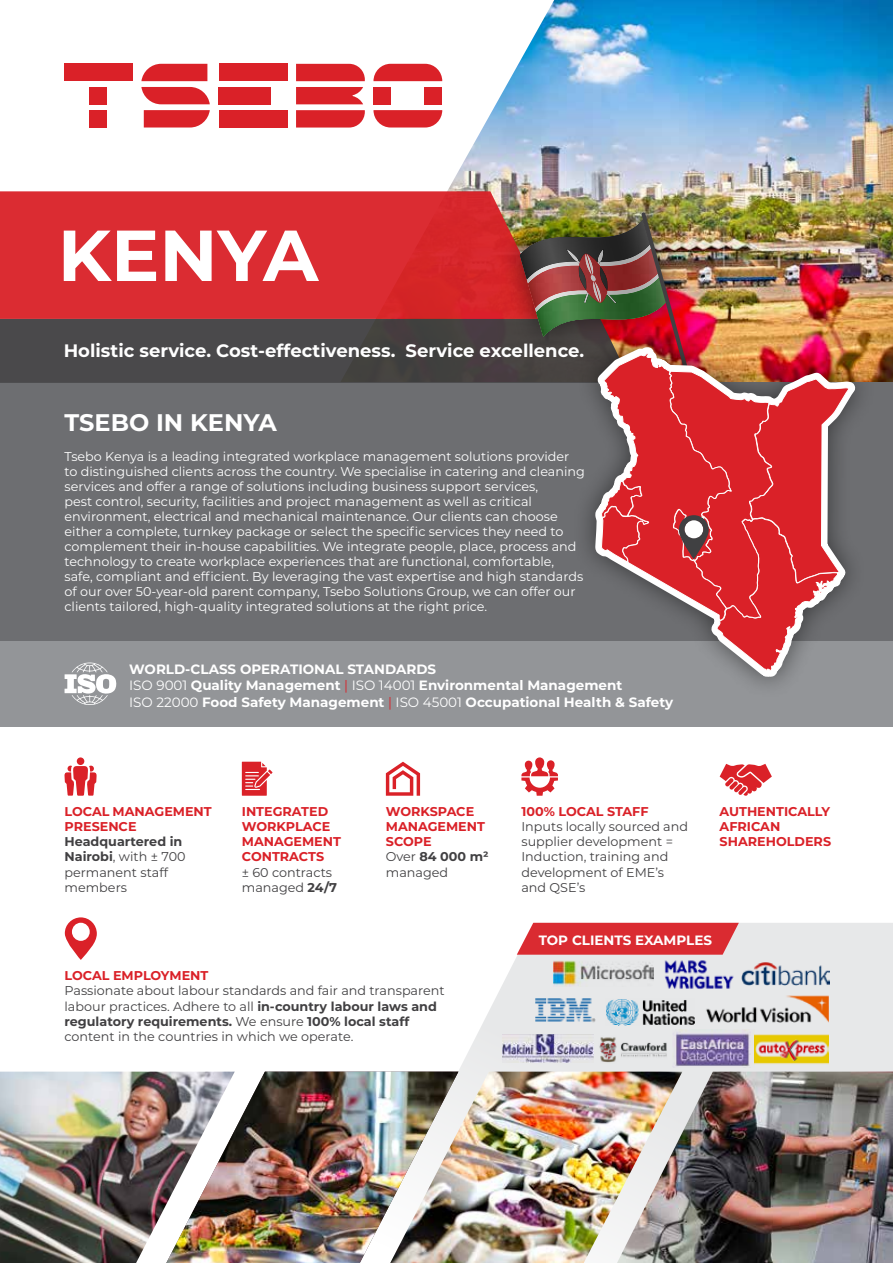
<style>
.page{position:relative;width:893px;height:1263px;background:#fff}
.page>*{position:absolute;margin:0;border:0;box-sizing:border-box;transform-origin:0 0}
.t1{font:700 72px "Montserrat";color:#fff}
.t2{font:700 24px "Montserrat";color:#fff}
.t3{font:700 18px "Montserrat";color:#fff}
.t4{font:700 13.5px/16.2px "Montserrat";color:#fff}
.t5{font:12.75px/15px "Montserrat";color:#fff}
.t6{font:12.75px/15.3px "Montserrat";color:#414042}
.t7{font:700 12.75px/15.3px "Montserrat";color:#da2128}
.s1{font-weight:400}
.s2{font-weight:400;color:#da2128}
.s3{font-weight:700}
.s4{font-weight:400;color:#414042}
.s5{color:#414042}
</style>
<div class="page">
<svg style="left:459px;top:923px;width:434px;height:148px;fill:#e7e8e9"></svg>
<svg style="left:517px;top:923px;width:222px;height:32px;background:#db3b40"></svg>
<div style="left:0;top:641px;width:893px;height:85px;background:#939598"></div>
<img style="left:339px;top:0;width:554px;height:383px">
<div style="left:219px;top:64px;width:68px;height:17px;background:#da2128"></div>
<div style="left:219px;top:110px;width:68px;height:17px;background:#da2128"></div>
<div style="left:219px;top:87px;width:52px;height:17px;background:#da2128"></div>
<svg style="left:144px;top:110px;width:66px;height:17px"></svg>
<svg style="left:141px;top:87px;width:69px;height:17px"></svg>
<svg style="left:141px;top:64px;width:66px;height:17px"></svg>
<svg style="left:373px;top:64px;width:69px;height:17px"></svg>
<div style="left:373px;top:87px;width:18px;height:17px;background:#da2128"></div>
<div style="left:424px;top:87px;width:18px;height:17px;background:#da2128"></div>
<svg style="left:373px;top:110px;width:69px;height:17px"></svg>
<div style="left:64px;top:64px;width:69px;height:17px;background:#da2128"></div>
<div style="left:89px;top:110px;width:18px;height:18px;background:#da2128"></div>
<div style="left:89px;top:87px;width:18px;height:17px;background:#da2128"></div>
<svg style="left:296px;top:64px;width:69px;height:17px"></svg>
<svg style="left:296px;top:110px;width:69px;height:18px"></svg>
<svg style="left:296px;top:87px;width:67px;height:17px"></svg>
<div style="left:0;top:191px;width:553px;height:18px;background:#db2c32"></div>
<svg style="left:521px;top:757px;width:37px;height:39px"></svg>
<img style="left:0;top:1071px;width:166px;height:192px">
<div style="left:77px;top:757px;width:7px;height:8px;background:#da2128;border-radius:50%"></div>
<svg style="left:64px;top:766px;width:33px;height:30px"></svg>
<svg style="left:65px;top:917px;width:32px;height:43px"></svg>
<svg style="left:242px;top:762px;width:30px;height:34px"></svg>
<svg style="left:386px;top:762px;width:34px;height:34px"></svg>
<img style="left:166px;top:1071px;width:224px;height:192px">
<img style="left:682px;top:1071px;width:211px;height:192px">
<img style="left:390px;top:1071px;width:292px;height:192px">
<img style="left:742px;top:960px;width:87px;height:28px">
<img style="left:754px;top:1032px;width:74px;height:33px">
<img style="left:663px;top:959px;width:71px;height:30px">
<img style="left:704px;top:995px;width:124px;height:29px">
<img style="left:532px;top:996px;width:64px;height:30px">
<img style="left:553px;top:961px;width:101px;height:25px">
<div style="left:497px;top:192px;width:225px;height:243px;background:#000;opacity:.5"></div>
<div style="left:572px;top:325px;width:305px;height:375px;background:#000;opacity:.5"></div>
<img style="left:586px;top:0;width:279px;height:796px">
<svg style="left:0;top:209px;width:850px;height:497px;background:#91605f"></svg>
<img style="left:502px;top:1035px;width:91px;height:27px">
<img style="left:596px;top:1033px;width:75px;height:30px">
<img style="left:606px;top:998px;width:89px;height:27px">
<img style="left:672px;top:1030px;width:82px;height:37px">
<h1 class="t1" style="left:58px;top:203px;width:262px">KENYA</h1>
<h3 class="t3" style="left:64px;top:337px;width:522px">Holistic service. Cost-effectiveness. Service excellence.</h3>
<h2 class="t2" style="left:65px;top:405px;width:214px">TSEBO IN KENYA</h2>
<p class="t5" style="left:65px;top:448px;width:522px">Tsebo Kenya is a leading integrated workplace management solutions provider to distinguished clients across the country. We specialise in catering and cleaning services and offer a range of solutions including business support services,<br>pest control, security, facilities and project management as well as critical environment, electrical and mechanical maintenance. Our clients can choose either a complete, turnkey package or select the specific services they need to complement their in-house capabilities. We integrate people, place, process and technology to create workplace experiences that are functional, comfortable, safe, compliant and efficient. By leveraging the vast expertise and high standards of our over 50-year-old parent company, Tsebo Solutions Group, we can offer our clients tailored, high-quality integrated solutions at the right price.</p>
<p class="t4" style="left:129px;top:660px;width:545px">WORLD-CLASS OPERATIONAL STANDARDS<br><span class="s1">ISO 9001</span> Quality Management <span class="s2">|</span> <span class="s1">ISO 14001</span> Environmental Management<br><span class="s1">ISO 22000</span> Food Safety Management <span class="s2">|</span> <span class="s1">ISO 45001</span> Occupational Health &amp; Safety</p>
<p class="t7" style="left:65px;top:803px;width:149px">LOCAL MANAGEMENT<br>PRESENCE</p>
<p class="t6" style="left:65px;top:833px;width:123px"><span class="s3">Headquartered in<br>Nairobi</span>, with ± 700 permanent staff members</p>
<p class="t7" style="left:242px;top:803px;width:101px">INTEGRATED<br>WORKPLACE<br>MANAGEMENT<br>CONTRACTS</p>
<p class="t6" style="left:242px;top:864px;width:97px">± 60 contracts managed <span class="s3">24/7</span></p>
<p class="t7" style="left:386px;top:803px;width:104px">WORKSPACE<br>MANAGEMENT<br>SCOPE<br><span class="s4">Over</span> <span class="s5">84 000 m² </span><span class="s4">managed</span></p>
<p class="t7" style="left:521px;top:803px;width:129px">100% LOCAL STAFF</p>
<p class="t6" style="left:521px;top:818px;width:168px">Inputs locally sourced and supplier development =<br>Induction, training and development of EME’s and QSE’s</p>
<p class="t7" style="left:720px;top:803px;width:113px">AUTHENTICALLY<br>AFRICAN<br>SHAREHOLDERS</p>
<p class="t7" style="left:65px;top:967px;width:145px">LOCAL EMPLOYMENT</p>
<p class="t6" style="left:65px;top:982px;width:382px">Passionate about labour standards and fair and transparent labour practices. Adhere to all <span class="s3">in-country labour laws and regulatory requirements.</span> We ensure <span class="s3">100% local staff </span>content in the countries in which we operate.</p>
<p class="t4" style="left:539px;top:932px;width:175px">TOP CLIENTS EXAMPLES</p>
</div>
